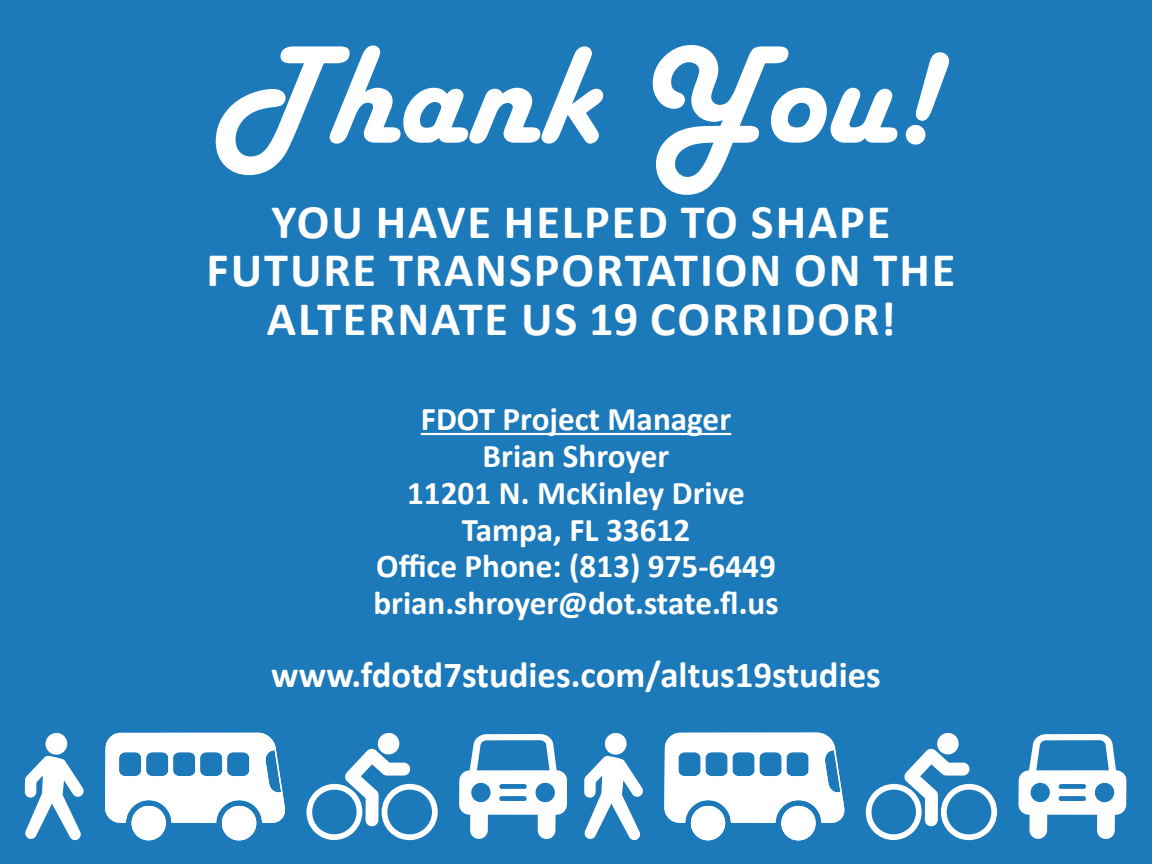
<style>
.page{position:relative;width:1152px;height:864px;background:#1c79ba}
.page>*{position:absolute;margin:0;border:0;box-sizing:border-box;transform-origin:0 0}
.t1{font:144.4px "Harlow Solid";color:#fff}
.t2{font:700 48.4px/48.4px "Calibri";letter-spacing:.04em;color:#fff;text-align:center}
.t3{font:700 36.8px "Calibri";color:#fff}
.t4{font:700 33.2px/36.8px "Calibri";color:#fff;text-align:center}
</style>
<div class="page">
<hr style="left:421px;top:433px;width:310px;height:2px;background:#fff">
<svg style="left:459px;top:734px;width:108px;height:105px"></svg>
<svg style="left:105px;top:733px;width:180px;height:107px"></svg>
<svg style="left:25px;top:733px;width:59px;height:107px"></svg>
<svg style="left:306px;top:733px;width:132px;height:107px"></svg>
<svg style="left:1018px;top:734px;width:108px;height:105px"></svg>
<svg style="left:664px;top:733px;width:181px;height:107px"></svg>
<svg style="left:584px;top:733px;width:59px;height:107px"></svg>
<svg style="left:866px;top:733px;width:131px;height:107px"></svg>
<h1 class="t1" style="left:217px;top:16px;width:720px">Thank You!</h1>
<h2 class="t2" style="left:207px;top:198px;width:750px">YOU HAVE HELPED TO SHAPE<br>FUTURE TRANSPORTATION ON THE<br>ALTERNATE US 19 CORRIDOR!</h2>
<p class="t4" style="left:373px;top:401px;width:407px">FDOT Project Manager<br>Brian Shroyer<br>11201 N. McKinley Drive<br>Tampa, FL 33612<br>Office Phone: (813) 975-6449 brian.shroyer@dot.state.fl.us</p>
<p class="t3" style="left:271px;top:652px;width:611px">www.fdotd7studies.com/altus19studies</p>
</div>
